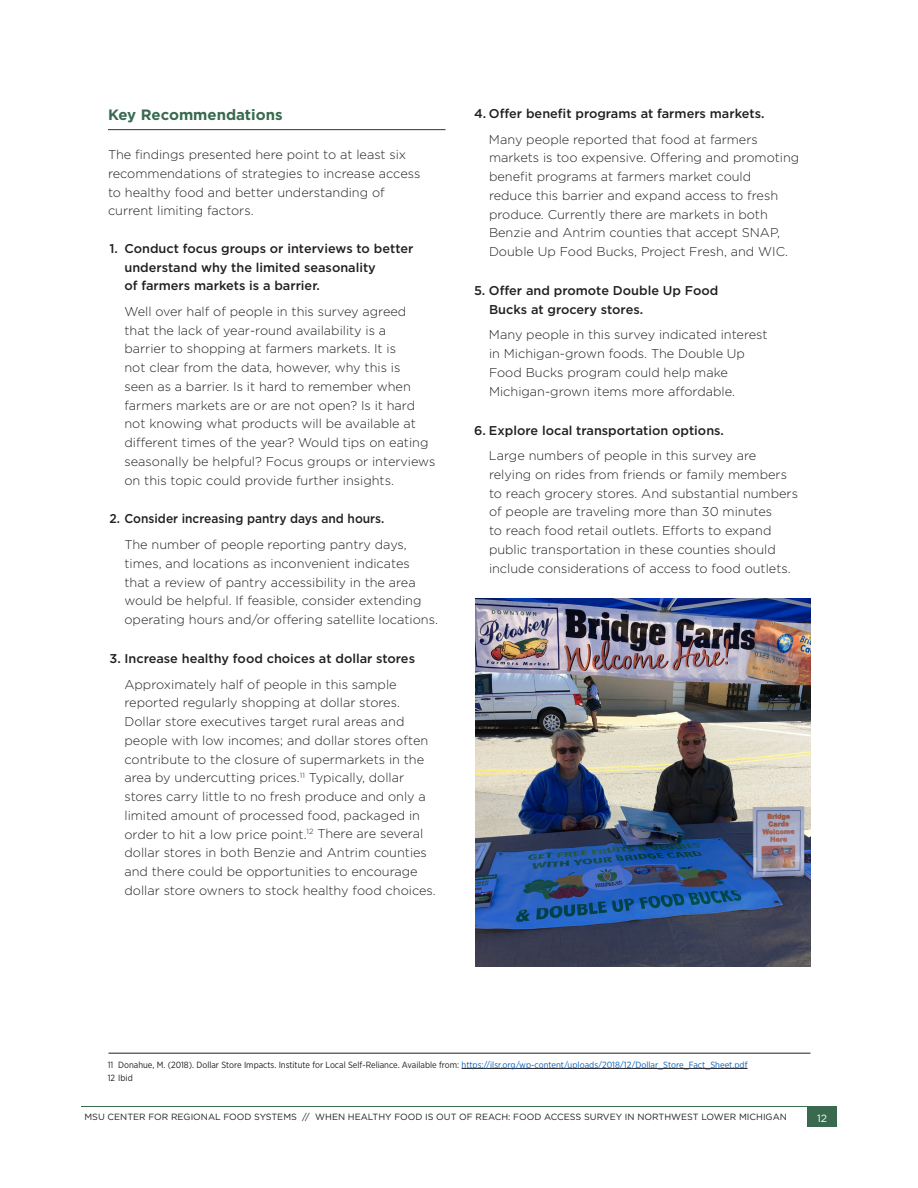
<style>
.page{position:relative;width:918px;height:1188px;background:#fff}
.page>*{position:absolute;margin:0;border:0;box-sizing:border-box;transform-origin:0 0}
.t1{font:700 15px "Gotham";color:#396a4f}
.Body_Copy___Black{font:300 12.75px/18.8px "Gotham";color:#231f20}
.Body_Copy___Black-2{font:500 12.75px/18.8px "Gotham";color:#231f20}
.Body_Copy___Black-3{font:500 12.75px/25.5px "Gotham";color:#231f20;scale:.94 1}
.t2{font:10.5px "Gotham";color:#fff}
.t3{font:9px "Gotham Narrow";color:#231f20}
.t4{font:9px "Gotham";color:#231f20}
.s1{font-weight:300}
.s2{color:#0563c1}
</style>
<div class="page">
<hr style="left:108px;top:129px;width:338px;height:1px;background:#463114">
<img style="left:475px;top:598px;width:336px;height:369px">
<hr style="left:462px;top:1068px;width:286px;height:1px;background:#231f20">
<hr style="left:109px;top:1053px;width:702px;height:1px;background:#231f20">
<hr style="left:81px;top:1106px;width:756px;height:1px;background:#396a4f">
<div style="left:807px;top:1107px;width:30px;height:20px;background:#396a4f"></div>
<h3 class="t1" style="left:108px;top:105px;width:176px">Key Recommendations</h3>
<p class="Body_Copy___Black" style="left:108px;top:145px;width:314px">The findings presented here point to at least six recommendations of strategies to increase access to healthy food and better understanding of current limiting factors.</p>
<p class="Body_Copy___Black-2" style="left:124px;top:239px;width:290px;text-indent:-15px">1. Conduct focus groups or interviews to better understand why the limited seasonality<br>of farmers markets is a barrier.</p>
<p class="Body_Copy___Black" style="left:124px;top:302px;width:312px">Well over half of people in this survey agreed<br>that the lack of year-round availability is a<br>barrier to shopping at farmers markets. It is<br>not clear from the data, however, why this is<br>seen as a barrier. Is it hard to remember when farmers markets are or are not open? Is it hard not knowing what products will be available at different times of the year? Would tips on eating seasonally be helpful? Focus groups or interviews on this topic could provide further insights.</p>
<p class="Body_Copy___Black-3" style="left:124px;top:506px;width:302px;text-indent:-15px">2. Consider increasing pantry days and hours.<br><span class="s1">The number of people reporting pantry days,</span></p>
<p class="Body_Copy___Black" style="left:124px;top:554px;width:315px">times, and locations as inconvenient indicates that a review of pantry accessibility in the area would be helpful. If feasible, consider extending operating hours and/or offering satellite locations.</p>
<p class="Body_Copy___Black-2" style="left:110px;top:646px;width:307px;line-height:25.5px;text-align:center">3. Increase healthy food choices at dollar stores<br><span class="s1">Approximately half of people in this sample</span></p>
<p class="Body_Copy___Black" style="left:124px;top:693px;width:313px">reported regularly shopping at dollar stores.<br>Dollar store executives target rural areas and people with low incomes; and dollar stores often contribute to the closure of supermarkets in the area by undercutting prices.<sup>11</sup> Typically, dollar stores carry little to no fresh produce and only a limited amount of processed food, packaged in order to hit a low price point.<sup>12</sup> There are several dollar stores in both Benzie and Antrim counties and there could be opportunities to encourage dollar store owners to stock healthy food choices.</p>
<p class="Body_Copy___Black-2" style="left:474px;top:104px;width:292px">4. Offer benefit programs at farmers markets.</p>
<p class="Body_Copy___Black" style="left:489px;top:129px;width:312px">Many people reported that food at farmers markets is too expensive. Offering and promoting benefit programs at farmers market could<br>reduce this barrier and expand access to fresh produce. Currently there are markets in both Benzie and Antrim counties that accept SNAP, Double Up Food Bucks, Project Fresh, and WIC.</p>
<p class="Body_Copy___Black-2" style="left:489px;top:281px;width:231px;text-indent:-15px">5. Offer and promote Double Up Food<br>Bucks at grocery stores.</p>
<p class="Body_Copy___Black" style="left:489px;top:325px;width:280px">Many people in this survey indicated interest in Michigan-grown foods. The Double Up Food Bucks program could help make Michigan-grown items more affordable.</p>
<p class="Body_Copy___Black-2" style="left:474px;top:421px;width:252px">6. Explore local transportation options.</p>
<p class="Body_Copy___Black" style="left:489px;top:446px;width:311px">Large numbers of people in this survey are relying on rides from friends or family members to reach grocery stores. And substantial numbers of people are traveling more than 30 minutes<br>to reach food retail outlets. Efforts to expand public transportation in these counties should include considerations of access to food outlets.</p>
<p class="t3" style="left:108px;top:1059px;width:641px">11 Donahue, M. (2018). Dollar Store Impacts. Institute for Local Self-Reliance. Available from: <span class="s2">https://ilsr.org/wp-content/uploads/2018/12/Dollar_Store_Fact_Sheet.pdf</span></p>
<p class="t3" style="left:108px;top:1072px;width:27px">12 Ibid</p>
<p class="t4" style="left:85px;top:1111px;width:704px">MSU CENTER FOR REGIONAL FOOD SYSTEMS // WHEN HEALTHY FOOD IS OUT OF REACH: FOOD ACCESS SURVEY IN NORTHWEST LOWER MICHIGAN</p>
<p class="t2" style="left:817px;top:1111px;width:12px">12</p>
</div>
